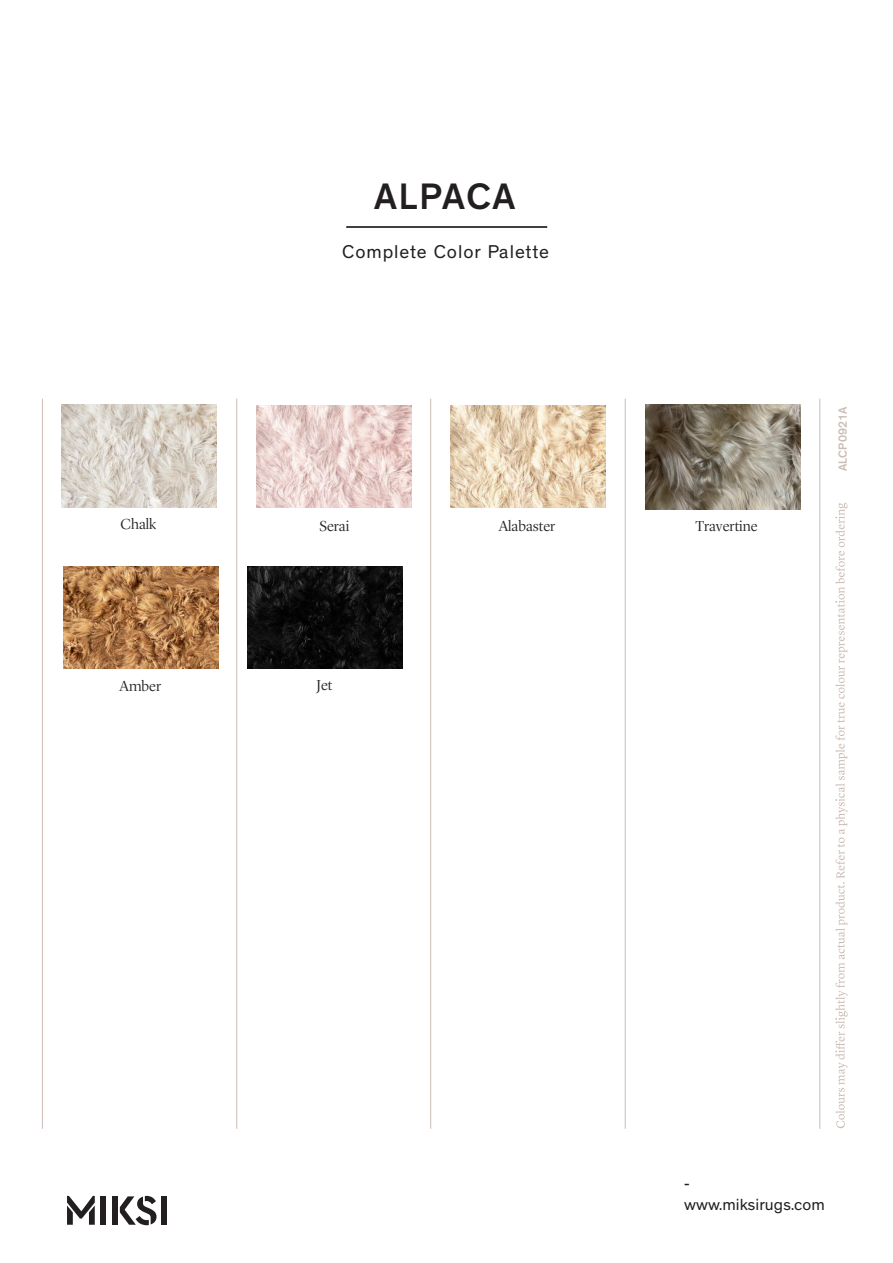
<style>
.page{position:relative;width:893px;height:1263px;background:#fff}
.page>*{position:absolute;margin:0;border:0;box-sizing:border-box;transform-origin:0 0}
.t1{font:500 37.5px "Theinhardt";letter-spacing:.035em;color:#231f20}
.t2{font:18.9px "Theinhardt";letter-spacing:.05em;color:#231f20}
.t3{font:16.5px/21px "Theinhardt";letter-spacing:.01em;color:#231f20}
.t4{font:300 15px "Lyon Display";color:#231f20}
.t5{font:500 12px "Theinhardt";color:#cbbcb5}
</style>
<div class="page">
<img style="left:62px;top:405px;width:154px;height:102px">
<img style="left:451px;top:405px;width:155px;height:102px">
<img style="left:247px;top:567px;width:155px;height:102px">
<hr style="left:346px;top:226px;width:201px;height:2px;background:#000">
<img style="left:256px;top:405px;width:155px;height:102px">
<img style="left:64px;top:567px;width:154px;height:102px">
<hr style="left:42px;top:399px;width:1px;height:730px;background:#cbbcb5">
<hr style="left:236px;top:399px;width:1px;height:730px;background:#cbbcb5">
<hr style="left:430px;top:399px;width:1px;height:730px;background:#cbbcb5">
<hr style="left:625px;top:399px;width:1px;height:730px;background:#cbbcb5">
<hr style="left:819px;top:399px;width:1px;height:730px;background:#cbbcb5">
<svg style="left:67px;top:1196px;width:28px;height:29px"></svg>
<div style="left:101px;top:1196px;width:5px;height:29px;background:#231f20"></div>
<div style="left:112px;top:1196px;width:6px;height:29px;background:#231f20"></div>
<div style="left:161px;top:1196px;width:6px;height:29px;background:#231f20"></div>
<svg style="left:120px;top:1196px;width:37px;height:29px"></svg>
<svg style="left:835px;top:503px;width:12px;height:625px"></svg>
<img style="left:646px;top:405px;width:154px;height:105px">
<p class="t4" style="left:121px;top:513px;width:37px">Chalk</p>
<h1 class="t1" style="left:374px;top:174px;width:142px">ALPACA</h1>
<p class="t2" style="left:342px;top:241px;width:209px">Complete Color Palette</p>
<p class="t4" style="left:319px;top:515px;width:31px">Serai</p>
<p class="t4" style="left:499px;top:515px;width:58px">Alabaster</p>
<p class="t4" style="left:695px;top:515px;width:64px">Travertine</p>
<p class="t4" style="left:120px;top:675px;width:43px">Amber</p>
<p class="t4" style="left:316px;top:674px;width:18px">Jet</p>
<p class="t5" style="left:836px;top:471px;width:66px;rotate:-90deg">ALCP0921A</p>
<p class="t3" style="left:684px;top:1173px;width:142px">- www.miksirugs.com</p>
</div>
